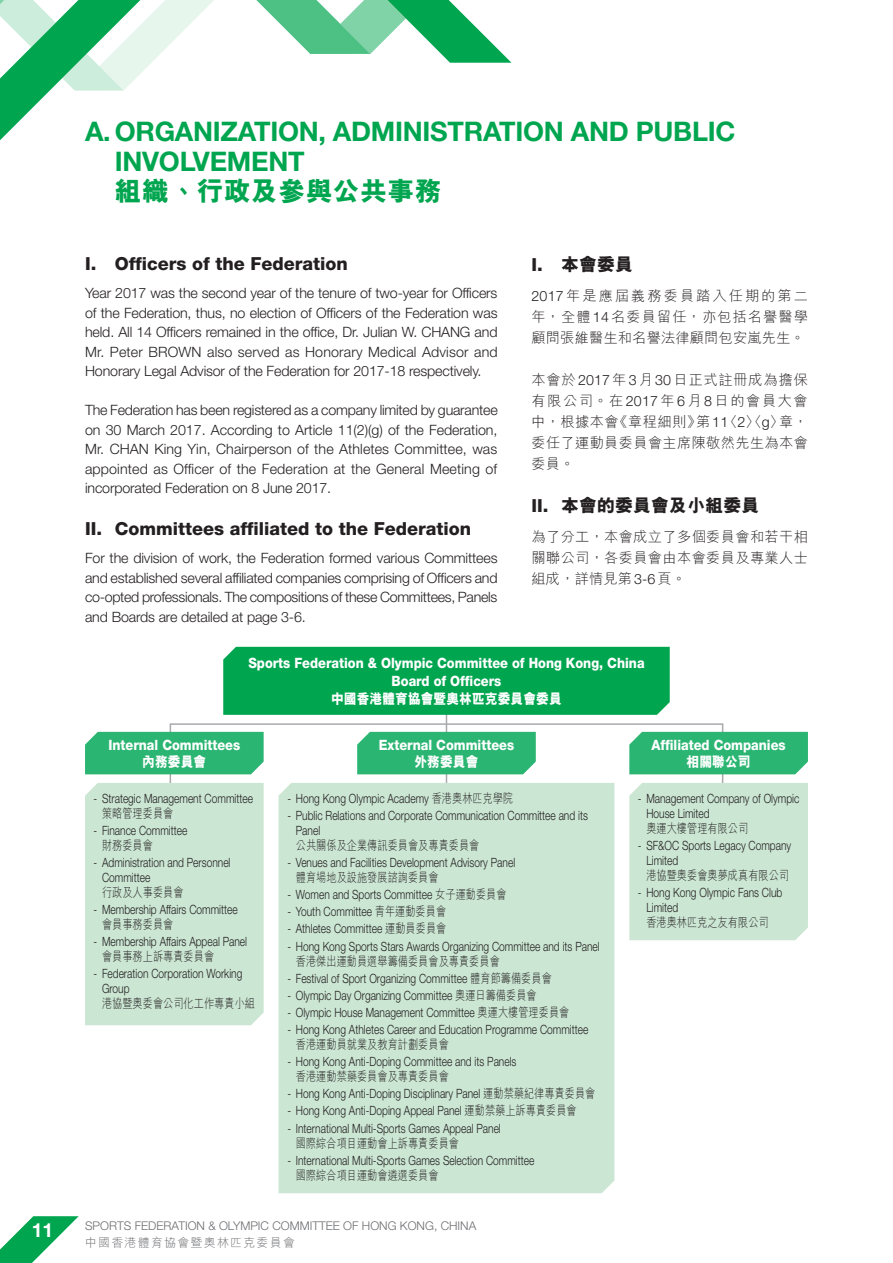
<style>
.page{position:relative;width:893px;height:1263px;background:#fff}
.page>*{position:absolute;margin:0;border:0;box-sizing:border-box;transform-origin:0 0}
.t1{font:700 27px/30px "Helvetica Neue LT Std";letter-spacing:-.01em;color:#00a54f}
.t2{font:800 27px "M Hei HK";letter-spacing:.01em;color:#00a54f}
.t3{font:700 19.5px "Helvetica Neue LT Std";color:#fff}
.t4{font:800 18px "Helvetica Neue LT Std";color:#231f20}
.t5{font:800 18px "M Hei HK";color:#231f20}
.t6{font:300 14.25px/19.5px "Helvetica Neue LT Std";letter-spacing:-.01em;color:#231f20;text-align:justify}
.t7{font:300 14.25px/21px "M Hei HK";letter-spacing:.025em;color:#231f20;text-align:justify}
.t8{font:800 14.25px/18px "Helvetica Neue LT Std";color:#fff;text-align:center;scale:.9 1}
.t9{font:800 14.25px "M Hei HK";color:#fff;scale:.9 1}
.t10{font:300 12.75px/15px "Helvetica Neue LT Std";color:#231f20;scale:.8 1}
.t11{font:300 12.75px "M Hei HK";color:#231f20;scale:.8 1}
.t12{font:300 12px "Helvetica Neue LT Std";color:#6c6d70}
.t13{font:300 12px "M Hei HK";letter-spacing:.1em;color:#6c6d70}
.s1{font-family:"Helvetica Neue LT Std"}
.s2{font-family:"M Hei HK"}
</style>
<div class="page">
<svg style="left:0;top:0;width:511px;height:140px"></svg>
<svg style="left:0;top:1216px;width:79px;height:47px"></svg>
<hr style="left:446px;top:706px;width:1px;height:225px;background:#a8a9ad">
<svg style="left:169px;top:723px;width:555px;height:198px"></svg>
<div style="left:223px;top:647px;width:447px;height:68px;background:#00a54f"></div>
<div style="left:279px;top:783px;width:335px;height:410px;background:#cbe6d3"></div>
<div style="left:85px;top:783px;width:179px;height:242px;background:#cbe6d3"></div>
<div style="left:629px;top:783px;width:179px;height:157px;background:#cbe6d3"></div>
<div style="left:85px;top:732px;width:179px;height:42px;background:#2bb572"></div>
<div style="left:357px;top:732px;width:179px;height:42px;background:#2bb572"></div>
<div style="left:629px;top:732px;width:179px;height:42px;background:#2bb572"></div>
<h2 class="t3" style="left:32px;top:1217px;width:23px">11</h2>
<h1 class="t1" style="left:115px;top:116px;width:622px;text-indent:-30px">A. ORGANIZATION, ADMINISTRATION AND PUBLIC<br>INVOLVEMENT</h1>
<h1 class="t2" style="left:115px;top:178px;width:328px">組織、行政及參與公共事務</h1>
<h3 class="t4" style="left:85px;top:253px;width:264px">I. Officers of the Federation</h3>
<p class="t6" style="left:85px;top:283px;width:414px">Year 2017 was the second year of the tenure of two-year for Officers of the Federation, thus, no election of Officers of the Federation was held. All 14 Officers remained in the office, Dr. Julian W. CHANG and Mr. Peter BROWN also served as Honorary Medical Advisor and Honorary Legal Advisor of the Federation for 2017-18 respectively.</p>
<p class="t6" style="left:85px;top:400px;width:414px">The Federation has been registered as a company limited by guarantee on 30 March 2017. According to Article 11(2)(g) of the Federation, Mr. CHAN King Yin, Chairperson of the Athletes Committee, was appointed as Officer of the Federation at the General Meeting of incorporated Federation on 8 June 2017.</p>
<h3 class="t4" style="left:85px;top:518px;width:388px">II. Committees affiliated to the Federation</h3>
<p class="t6" style="left:85px;top:548px;width:414px">For the division of work, the Federation formed various Committees and established several affiliated companies comprising of Officers and co-opted professionals. The compositions of these Committees, Panels and Boards are detailed at page 3-6.</p>
<h3 class="t5" style="left:531px;top:256px;width:103px"><span class="s1">I.</span> 本會委員</h3>
<p class="t7" style="left:531px;top:285px;width:278px"><span class="s1">2017</span>年是應屆義務委員踏入任期的第二年，全體<span class="s1">14</span>名委員留任，亦包括名譽醫學顧問張維醫生和名譽法律顧問包安嵐先生。</p>
<p class="t7" style="left:531px;top:369px;width:278px">本會於<span class="s1">2017</span>年<span class="s1">3</span>月<span class="s1">30</span>日正式註冊成為擔保有限公司。在<span class="s1">2017</span>年<span class="s1">6</span>月<span class="s1">8</span>日的會員大會中，根據本會《章程細則》第<span class="s1">11</span>〈<span class="s1">2</span>〉〈<span class="s1">g</span>〉章，委任了運動員委員會主席陳敬然先生為本會委員。</p>
<h3 class="t5" style="left:531px;top:497px;width:229px"><span class="s1">II.</span> 本會的委員會及小組委員</h3>
<p class="t7" style="left:531px;top:526px;width:278px">為了分工，本會成立了多個委員會和若干相關聯公司，各委員會由本會委員及專業人士組成，詳情見第<span class="s1">3-6</span>頁。</p>
<p class="t8" style="left:248px;top:654px;width:442px">Sports Federation &amp; Olympic Committee of Hong Kong, China<br>Board of Officers</p>
<p class="t9" style="left:331px;top:692px;width:258px">中國香港體育協會暨奧林匹克委員會委員</p>
<p class="t8" style="left:108px;top:736px;width:148px">Internal Committees</p>
<p class="t9" style="left:142px;top:754px;width:73px">內務委員會</p>
<p class="t8" style="left:379px;top:736px;width:152px">External Committees</p>
<p class="t9" style="left:414px;top:754px;width:73px">外務委員會</p>
<p class="t8" style="left:651px;top:736px;width:151px">Affiliated Companies</p>
<p class="t9" style="left:686px;top:754px;width:73px">相關聯公司</p>
<p class="t10" style="left:94px;top:790px;width:201px">- Strategic Management Committee</p>
<p class="t11" style="left:102px;top:806px;width:91px">策略管理委員會</p>
<p class="t10" style="left:94px;top:822px;width:119px">- Finance Committee</p>
<p class="t11" style="left:102px;top:839px;width:65px">財務委員會</p>
<p class="t10" style="left:102px;top:855px;width:162px;text-indent:-9px">- Administration and Personnel<br>Committee</p>
<p class="t11" style="left:102px;top:886px;width:103px">行政及人事委員會</p>
<p class="t10" style="left:94px;top:902px;width:182px">- Membership Affairs Committee</p>
<p class="t11" style="left:102px;top:918px;width:91px">會員事務委員會</p>
<p class="t10" style="left:94px;top:934px;width:193px">- Membership Affairs Appeal Panel</p>
<p class="t11" style="left:102px;top:950px;width:142px">會員事務上訴專責委員會</p>
<p class="t10" style="left:102px;top:966px;width:177px;text-indent:-9px">- Federation Corporation Working<br>Group</p>
<p class="t11" style="left:102px;top:997px;width:193px">港協暨奧委會公司化工作專責小組</p>
<p class="t10" style="left:287px;top:790px;width:284px">- Hong Kong Olympic Academy <span class="s2">香港奧林匹克學院</span></p>
<p class="t10" style="left:296px;top:808px;width:367px;text-indent:-9px">- Public Relations and Corporate Communication Committee and its<br>Panel</p>
<p class="t11" style="left:296px;top:839px;width:231px">公共關係及企業傳訊委員會及專責委員會</p>
<p class="t10" style="left:287px;top:855px;width:286px">- Venues and Facilities Development Advisory Panel</p>
<p class="t11" style="left:296px;top:871px;width:180px">體育場地及設施發展諮詢委員會</p>
<p class="t10" style="left:287px;top:887px;width:276px">- Women and Sports Committee <span class="s2">女子運動委員會</span></p>
<p class="t10" style="left:287px;top:904px;width:200px">- Youth Committee <span class="s2">青年運動委員會</span></p>
<p class="t10" style="left:287px;top:921px;width:200px">- Athletes Committee <span class="s2">運動員委員會</span></p>
<p class="t10" style="left:287px;top:938px;width:392px">- Hong Kong Sports Stars Awards Organizing Committee and its Panel</p>
<p class="t11" style="left:296px;top:954px;width:256px">香港傑出運動員選舉籌備委員會及專責委員會</p>
<p class="t10" style="left:287px;top:970px;width:332px">- Festival of Sport Organizing Committee <span class="s2">體育節籌備委員會</span></p>
<p class="t10" style="left:287px;top:987px;width:313px">- Olympic Day Organizing Committee <span class="s2">奧運日籌備委員會</span></p>
<p class="t10" style="left:287px;top:1005px;width:354px">- Olympic House Management Committee <span class="s2">奧運大樓管理委員會</span></p>
<p class="t10" style="left:287px;top:1022px;width:378px">- Hong Kong Athletes Career and Education Programme Committee</p>
<p class="t11" style="left:296px;top:1038px;width:193px">香港運動員就業及教育計劃委員會</p>
<p class="t10" style="left:287px;top:1054px;width:288px">- Hong Kong Anti-Doping Committee and its Panels</p>
<p class="t11" style="left:296px;top:1070px;width:193px">香港運動禁藥委員會及專責委員會</p>
<p class="t10" style="left:287px;top:1086px;width:387px">- Hong Kong Anti-Doping Disciplinary Panel <span class="s2">運動禁藥紀律專責委員會</span></p>
<p class="t10" style="left:287px;top:1103px;width:363px">- Hong Kong Anti-Doping Appeal Panel <span class="s2">運動禁藥上訴專責委員會</span></p>
<p class="t10" style="left:287px;top:1120px;width:268px">- International Multi-Sports Games Appeal Panel</p>
<p class="t11" style="left:296px;top:1136px;width:205px">國際綜合項目運動會上訴專責委員會</p>
<p class="t10" style="left:287px;top:1152px;width:310px">- International Multi-Sports Games Selection Committee</p>
<p class="t11" style="left:296px;top:1168px;width:180px">國際綜合項目運動會遴選委員會</p>
<p class="t12" style="left:85px;top:1219px;width:393px">SPORTS FEDERATION &amp; OLYMPIC COMMITTEE OF HONG KONG, CHINA</p>
<p class="t13" style="left:85px;top:1236px;width:212px">中國香港體育協會暨奧林匹克委員會</p>
<p class="t10" style="left:646px;top:790px;width:193px;text-indent:-9px">- Management Company of Olympic<br>House Limited</p>
<p class="t11" style="left:646px;top:821px;width:129px">奧運大樓管理有限公司</p>
<p class="t10" style="left:646px;top:838px;width:183px;text-indent:-9px">- SF&amp;OC Sports Legacy Company<br>Limited</p>
<p class="t11" style="left:646px;top:869px;width:180px">港協暨奧委會奧夢成真有限公司</p>
<p class="t10" style="left:646px;top:885px;width:172px;text-indent:-9px">- Hong Kong Olympic Fans Club<br>Limited</p>
<p class="t11" style="left:646px;top:916px;width:154px">香港奧林匹克之友有限公司</p>
</div>
